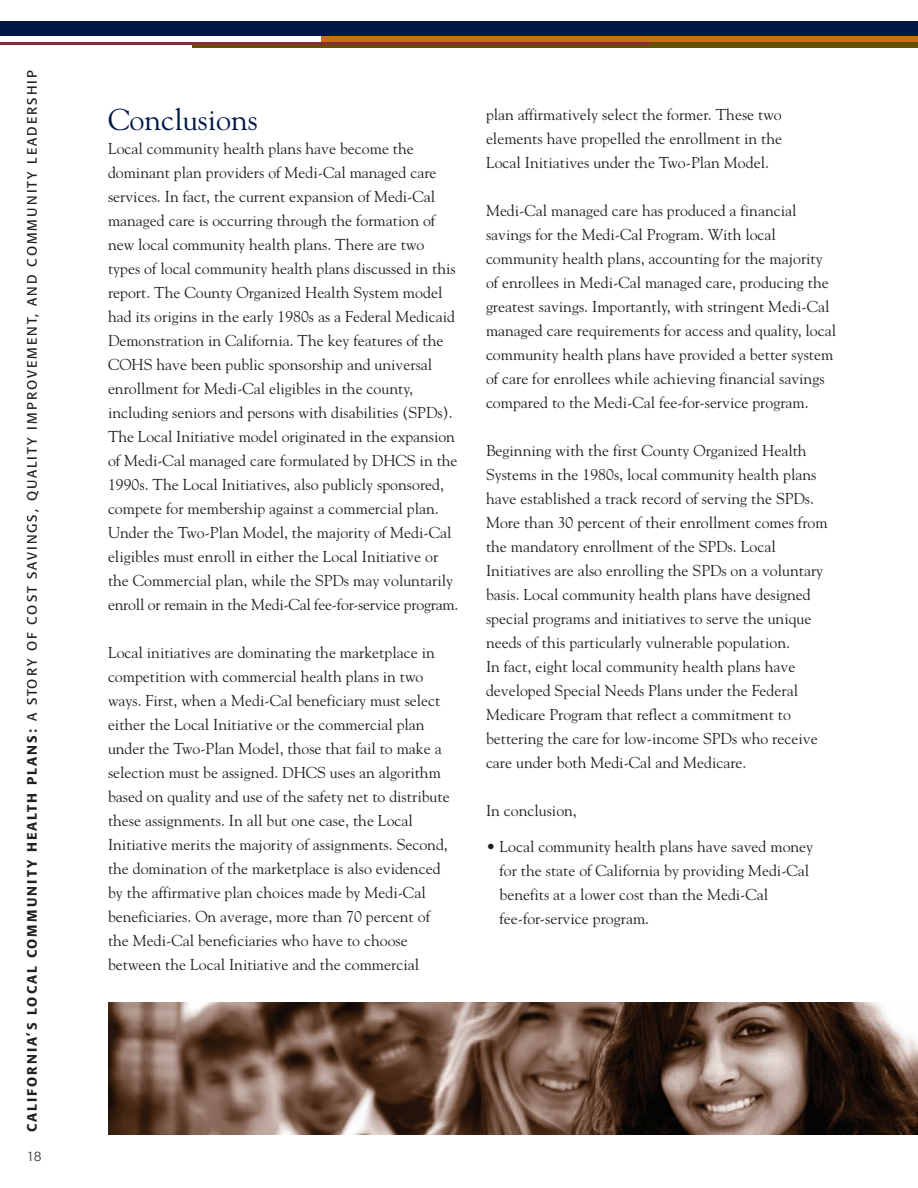
<style>
.page{position:relative;width:918px;height:1188px;background:#fff}
.page>*{position:absolute;margin:0;border:0;box-sizing:border-box;transform-origin:0 0}
.t1{font:30px "Goudy";color:#001748}
.t2{font:15.75px/24px "Goudy";color:#231f20}
.t3{font:13.5px "Formata";letter-spacing:.145em;color:#231f20}
.t4{font:300 13.5px "Formata";color:#231f20}
.s1{font-weight:500}
</style>
<div class="page">
<div style="left:0;top:22px;width:918px;height:14px;background:#001748"></div>
<div style="left:322px;top:36px;width:596px;height:6px;background:#cc6d1b"></div>
<div style="left:193px;top:42px;width:725px;height:6px;background:#615201"></div>
<hr style="left:0;top:42px;width:651px;height:3px;background:#892c3a">
<img style="left:108px;top:1002px;width:810px;height:132px">
<p class="t3" style="left:26px;top:1132px;width:1064px;rotate:-90deg"><span class="s1">CALIFORNIA’S LOCAL COMMUNITY HEALTH PLANS:</span> A STORY OF COST SAVINGS, QUALITY IMPROVEMENT, AND COMMUNITY LEADERSHIP</p>
<p class="t4" style="left:27px;top:1150px;width:17px">18</p>
<h1 class="t1" style="left:108px;top:102px;width:151px">Conclusions</h1>
<p class="t2" style="left:108px;top:137px;width:352px">Local community health plans have become the dominant plan providers of Medi-Cal managed care services. In fact, the current expansion of Medi-Cal managed care is occurring through the formation of new local community health plans. There are two types of local community health plans discussed in this report. The County Organized Health System model had its origins in the early 1980s as a Federal Medicaid Demonstration in California. The key features of the COHS have been public sponsorship and universal enrollment for Medi-Cal eligibles in the county, including seniors and persons with disabilities (SPDs).<br>The Local Initiative model originated in the expansion of Medi-Cal managed care formulated by DHCS in the 1990s. The Local Initiatives, also publicly sponsored, compete for membership against a commercial plan.<br>Under the Two-Plan Model, the majority of Medi-Cal eligibles must enroll in either the Local Initiative or the Commercial plan, while the SPDs may voluntarily enroll or remain in the Medi-Cal fee-for-service program.</p>
<p class="t2" style="left:108px;top:641px;width:343px">Local initiatives are dominating the marketplace in competition with commercial health plans in two ways. First, when a Medi-Cal beneficiary must select either the Local Initiative or the commercial plan under the Two-Plan Model, those that fail to make a selection must be assigned. DHCS uses an algorithm based on quality and use of the safety net to distribute these assignments. In all but one case, the Local Initiative merits the majority of assignments. Second, the domination of the marketplace is also evidenced by the affirmative plan choices made by Medi-Cal beneficiaries. On average, more than 70 percent of the Medi-Cal beneficiaries who have to choose between the Local Initiative and the commercial</p>
<p class="t2" style="left:486px;top:102px;width:298px;text-align:justify">plan affirmatively select the former. These two elements have propelled the enrollment in the Local Initiatives under the Two-Plan Model.</p>
<p class="t2" style="left:486px;top:198px;width:352px">Medi-Cal managed care has produced a financial savings for the Medi-Cal Program. With local community health plans, accounting for the majority of enrollees in Medi-Cal managed care, producing the greatest savings. Importantly, with stringent Medi-Cal managed care requirements for access and quality, local community health plans have provided a better system of care for enrollees while achieving financial savings compared to the Medi-Cal fee-for-service program.</p>
<p class="t2" style="left:486px;top:438px;width:343px">Beginning with the first County Organized Health Systems in the 1980s, local community health plans have established a track record of serving the SPDs.<br>More than 30 percent of their enrollment comes from the mandatory enrollment of the SPDs. Local Initiatives are also enrolling the SPDs on a voluntary basis. Local community health plans have designed special programs and initiatives to serve the unique needs of this particularly vulnerable population.<br>In fact, eight local community health plans have developed Special Needs Plans under the Federal Medicare Program that reflect a commitment to bettering the care for low-income SPDs who receive care under both Medi-Cal and Medicare.</p>
<p class="t2" style="left:486px;top:798px;width:92px">In conclusion,</p>
<p class="t2" style="left:500px;top:834px;width:315px;text-indent:-14px">• Local community health plans have saved money for the state of California by providing Medi-Cal benefits at a lower cost than the Medi-Cal fee-for-service program.</p>
</div>
